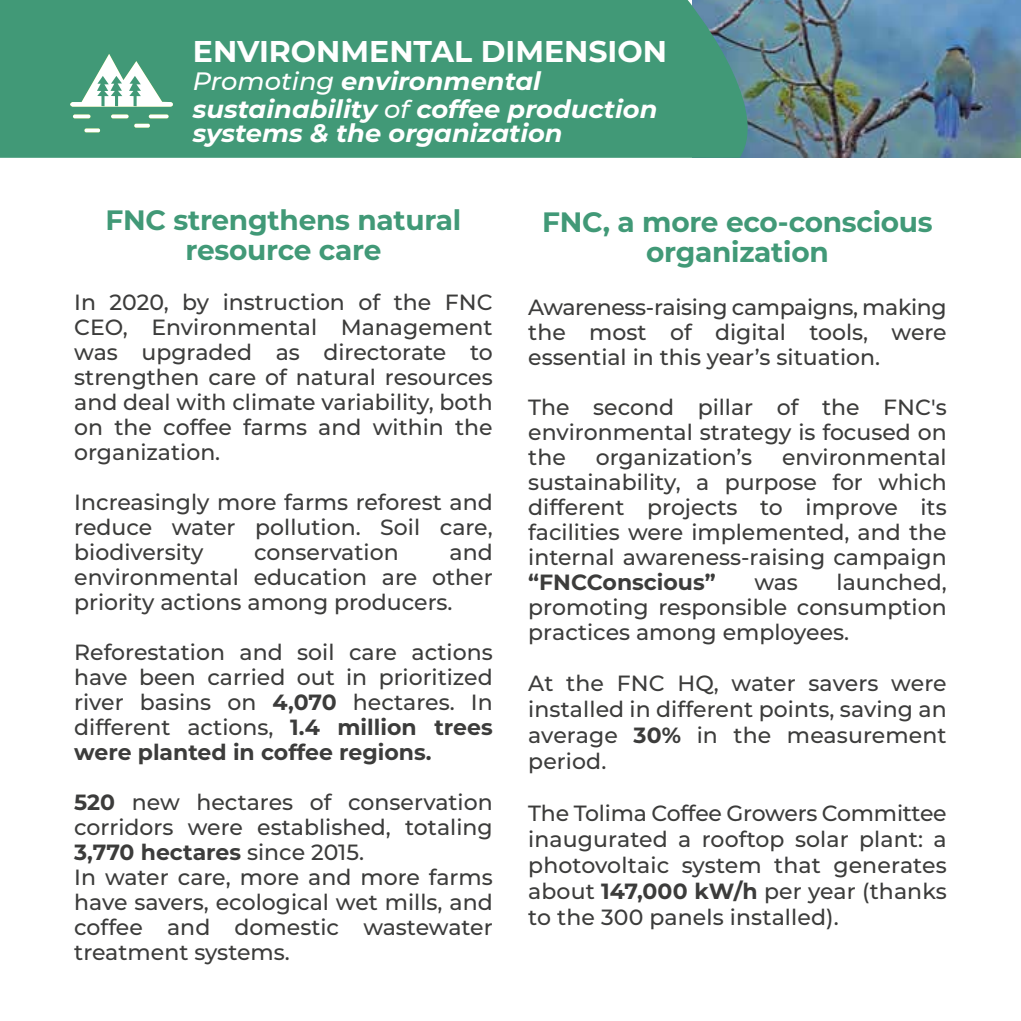
<style>
.page{position:relative;width:1021px;height:1021px;background:#fff}
.page>*{position:absolute;margin:0;border:0;box-sizing:border-box;transform-origin:0 0}
.t1{font:700 30px "Montserrat";color:#fff}
.t2{font:700 28px/30px "Montserrat";letter-spacing:-.01em;color:#419977;text-align:center}
.t3{font:italic 700 25px/28px "Montserrat";color:#fff}
.t4{font:500 22px/25px "Montserrat";color:#3c3c3b;text-align:justify}
.t5{font:700 22px "Montserrat";color:#3c3c3b}
.s1{font-weight:500}
.s2{font-weight:700}
</style>
<div class="page">
<img style="left:773px;top:0;width:247px;height:158px">
<div style="left:0;top:0;width:773px;height:158px;background:#419977"></div>
<svg style="left:73px;top:114px;width:17px;height:4px"></svg>
<svg style="left:111px;top:114px;width:18px;height:4px"></svg>
<svg style="left:149px;top:114px;width:20px;height:4px"></svg>
<svg style="left:134px;top:124px;width:16px;height:4px"></svg>
<svg style="left:84px;top:128px;width:16px;height:4px"></svg>
<svg style="left:69px;top:54px;width:105px;height:53px"></svg>
<h1 class="t1" style="left:193px;top:30px;width:475px">ENVIRONMENTAL DIMENSION</h1>
<p class="t3" style="left:193px;top:66px;width:466px"><span class="s1">Promoting</span> environmental sustainability <span class="s1">of</span> coffee production</p>
<p class="t3" style="left:193px;top:118px;width:371px">systems &amp; the organization</p>
<p class="t2" style="left:106px;top:204px;width:357px">FNC strengthens natural resource care</p>
<p class="t4" style="left:74px;top:288px;width:420px">In 2020, by instruction of the FNC CEO, Environmental Management was upgraded as directorate to strengthen care of natural resources and deal with climate variability, both on the coffee farms and within the organization.</p>
<p class="t4" style="left:74px;top:488px;width:420px">Increasingly more farms reforest and reduce water pollution. Soil care, biodiversity</p>
<p class="t4" style="left:254px;top:538px;width:146px">conservation</p>
<p class="t4" style="left:74px;top:538px;width:420px;text-indent:375px">and environmental education are other priority actions among producers.</p>
<p class="t4" style="left:74px;top:638px;width:420px">Reforestation and soil care actions have been carried out in prioritized river basins on <span class="s2">4,070</span> hectares. In different actions, <span class="s2">1.4 million trees were planted in coffee regions.</span></p>
<p class="t4" style="left:74px;top:788px;width:420px;text-align:left"><span class="s2">520</span> new hectares of conservation corridors were established, totaling<br><span class="s2">3,770 hectares</span> since 2015.<br>In water care, more and more farms have savers, ecological wet mills, and coffee and domestic wastewater treatment systems.</p>
<p class="t2" style="left:542px;top:206px;width:392px">FNC, a more eco-conscious organization</p>
<p class="t4" style="left:528px;top:294px;width:420px">Awareness-raising campaigns, making the most of digital tools, were essential in this year’s situation.</p>
<p class="t4" style="left:528px;top:394px;width:420px">The second pillar of the FNC's environmental strategy is focused on the</p>
<p class="t4" style="left:528px;top:444px;width:420px;text-indent:254px">environmental sustainability, a purpose for which different projects to improve its facilities were implemented, and the internal awareness-raising campaign</p>
<p class="t5" style="left:528px;top:566px;width:189px">“FNCConscious”</p>
<p class="t4" style="left:754px;top:569px;width:45px">was</p>
<p class="t4" style="left:595px;top:444px;width:158px">organization’s</p>
<p class="t4" style="left:528px;top:569px;width:420px;text-indent:308px">launched, promoting responsible consumption practices among employees.</p>
<p class="t4" style="left:528px;top:669px;width:420px;line-height:26px">At the FNC HQ, water savers were installed in different points, saving an average <span class="s2">30%</span> in the measurement period.</p>
<p class="t4" style="left:528px;top:799px;width:420px;line-height:26px">The Tolima Coffee Growers Committee inaugurated a rooftop solar plant: a photovoltaic system that generates about <span class="s2">147,000 kW/h</span> per year (thanks to the 300 panels installed).</p>
</div>
